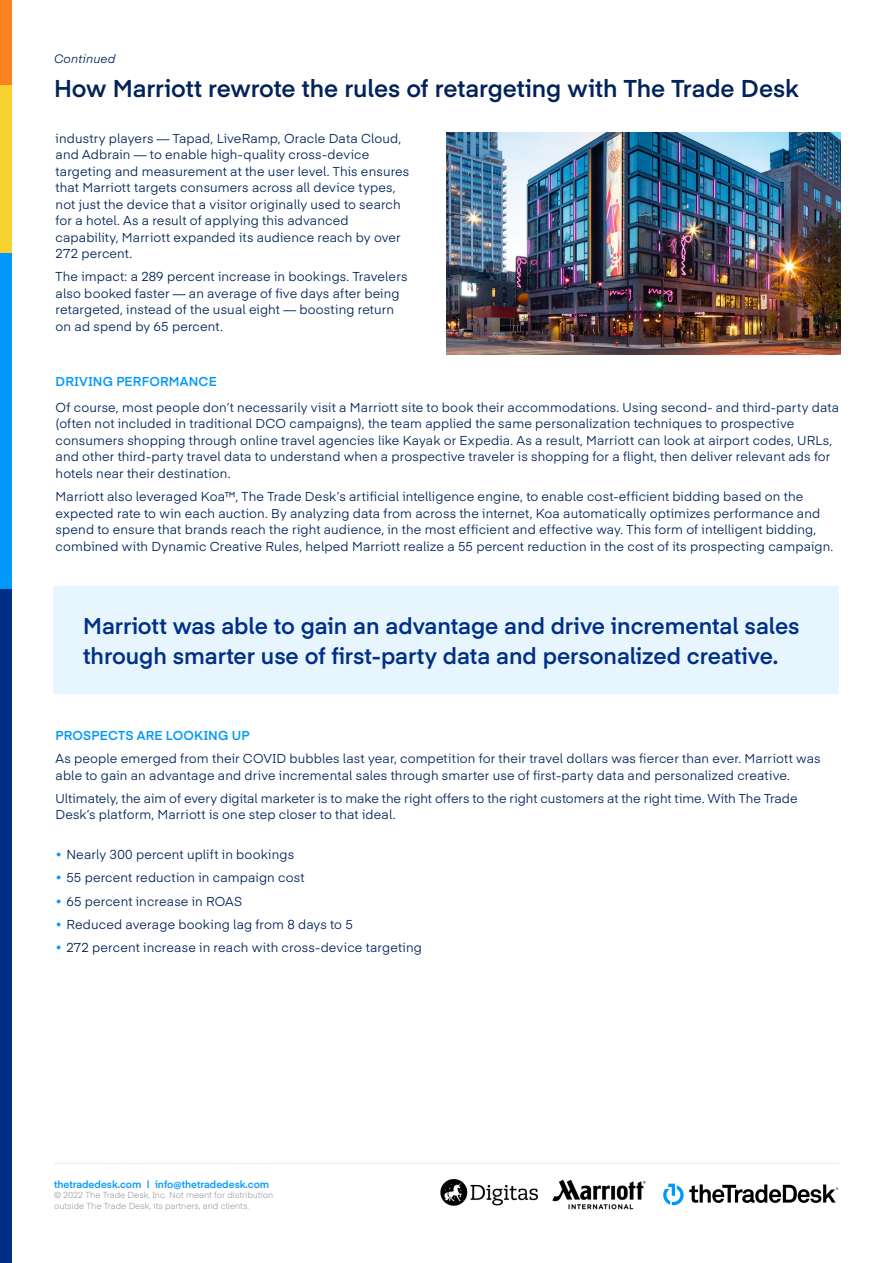
<style>
.page{position:relative;width:893px;height:1263px;background:#fff}
.page>*{position:absolute;margin:0;border:0;box-sizing:border-box;transform-origin:0 0}
.t1{font:600 24px "Eina 04";letter-spacing:-.005em;color:#012359}
.pq_kh{font:600 22.5px/30px "Eina 04";letter-spacing:-.005em;color:#002f87}
.Body_copy{font:12.75px/16.5px "Eina 04";letter-spacing:.01em;color:#012359}
.Body_copy-2{font:600 12.75px "Eina 04";letter-spacing:.015em;color:#0099fa}
.Client_and_Method{font:italic 12px "Eina 04";letter-spacing:.015em;color:#012359}
.t2{font:600 10.2px "Eina 04";color:#0099fa}
.t3{font:300 8.7px/10.5px "Eina 04";color:#808080}
.s1{color:#0099fa}
</style>
<div class="page">
<div style="left:53px;top:587px;width:786px;height:107px;background:#e6f5fe"></div>
<div style="left:0;top:84px;width:11px;height:169px;background:#f7d130"></div>
<div style="left:0;top:0;width:11px;height:84px;background:#fa8221"></div>
<div style="left:0;top:253px;width:11px;height:336px;background:#0099fa"></div>
<div style="left:0;top:589px;width:11px;height:674px;background:#002e87"></div>
<img style="left:446px;top:133px;width:395px;height:222px">
<img style="left:552px;top:1179px;width:94px;height:30px">
<svg style="left:663px;top:1183px;width:175px;height:22px"></svg>
<hr style="left:54px;top:1163px;width:785px;height:1px;background:#f1f1f1">
<img style="left:440px;top:1178px;width:98px;height:28px">
<p class="Client_and_Method" style="left:54px;top:50px;width:63px">Continued</p>
<p class="t1" style="left:54px;top:70px;width:746px">How Marriott rewrote the rules of retargeting with The Trade Desk</p>
<p class="Body_copy" style="left:56px;top:129px;width:355px">industry players — Tapad, LiveRamp, Oracle Data Cloud, and Adbrain — to enable high-quality cross-device targeting and measurement at the user level. This ensures that Marriott targets consumers across all device types, not just the device that a visitor originally used to search for a hotel. As a result of applying this advanced capability, Marriott expanded its audience reach by over 272 percent.</p>
<p class="Body_copy" style="left:56px;top:268px;width:353px">The impact: a 289 percent increase in bookings. Travelers also booked faster — an average of five days after being retargeted, instead of the usual eight — boosting return on ad spend by 65 percent.</p>
<p class="Body_copy-2" style="left:56px;top:372px;width:163px">DRIVING PERFORMANCE</p>
<p class="Body_copy" style="left:56px;top:398px;width:785px">Of course, most people don’t necessarily visit a Marriott site to book their accommodations. Using second- and third-party data (often not included in traditional DCO campaigns), the team applied the same personalization techniques to prospective consumers shopping through online travel agencies like Kayak or Expedia. As a result, Marriott can look at airport codes, URLs, and other third-party travel data to understand when a prospective traveler is shopping for a flight, then deliver relevant ads for hotels near their destination.</p>
<p class="Body_copy" style="left:56px;top:487px;width:779px">Marriott also leveraged Koa™, The Trade Desk’s artificial intelligence engine, to enable cost-efficient bidding based on the expected rate to win each auction. By analyzing data from across the internet, Koa automatically optimizes performance and spend to ensure that brands reach the right audience, in the most efficient and effective way. This form of intelligent bidding, combined with Dynamic Creative Rules, helped Marriott realize a 55 percent reduction in the cost of its prospecting campaign.</p>
<p class="pq_kh" style="left:83px;top:609px;width:718px">Marriott was able to gain an advantage and drive incremental sales through smarter use of first-party data and personalized creative.</p>
<p class="Body_copy-2" style="left:56px;top:726px;width:196px">PROSPECTS ARE LOOKING UP</p>
<p class="Body_copy" style="left:56px;top:749px;width:766px">As people emerged from their COVID bubbles last year, competition for their travel dollars was fiercer than ever. Marriott was able to gain an advantage and drive incremental sales through smarter use of first-party data and personalized creative.</p>
<p class="Body_copy" style="left:56px;top:789px;width:743px">Ultimately, the aim of every digital marketer is to make the right offers to the right customers at the right time. With The Trade<br>Desk’s platform, Marriott is one step closer to that ideal.</p>
<p class="Body_copy" style="left:56px;top:845px;width:240px"><span class="s1">•</span> Nearly 300 percent uplift in bookings</p>
<p class="Body_copy" style="left:56px;top:869px;width:251px"><span class="s1">•</span> 55 percent reduction in campaign cost</p>
<p class="Body_copy" style="left:56px;top:892px;width:188px"><span class="s1">•</span> 65 percent increase in ROAS</p>
<p class="Body_copy" style="left:56px;top:915px;width:299px"><span class="s1">•</span> Reduced average booking lag from 8 days to 5</p>
<p class="Body_copy" style="left:56px;top:938px;width:368px"><span class="s1">•</span> 272 percent increase in reach with cross-device targeting</p>
<p class="t2" style="left:54px;top:1176px;width:217px">thetradedesk.com | info@thetradedesk.com</p>
<p class="t3" style="left:54px;top:1189px;width:221px">© 2022 The Trade Desk, Inc. Not meant for distribution outside The Trade Desk, its partners, and clients.</p>
</div>
